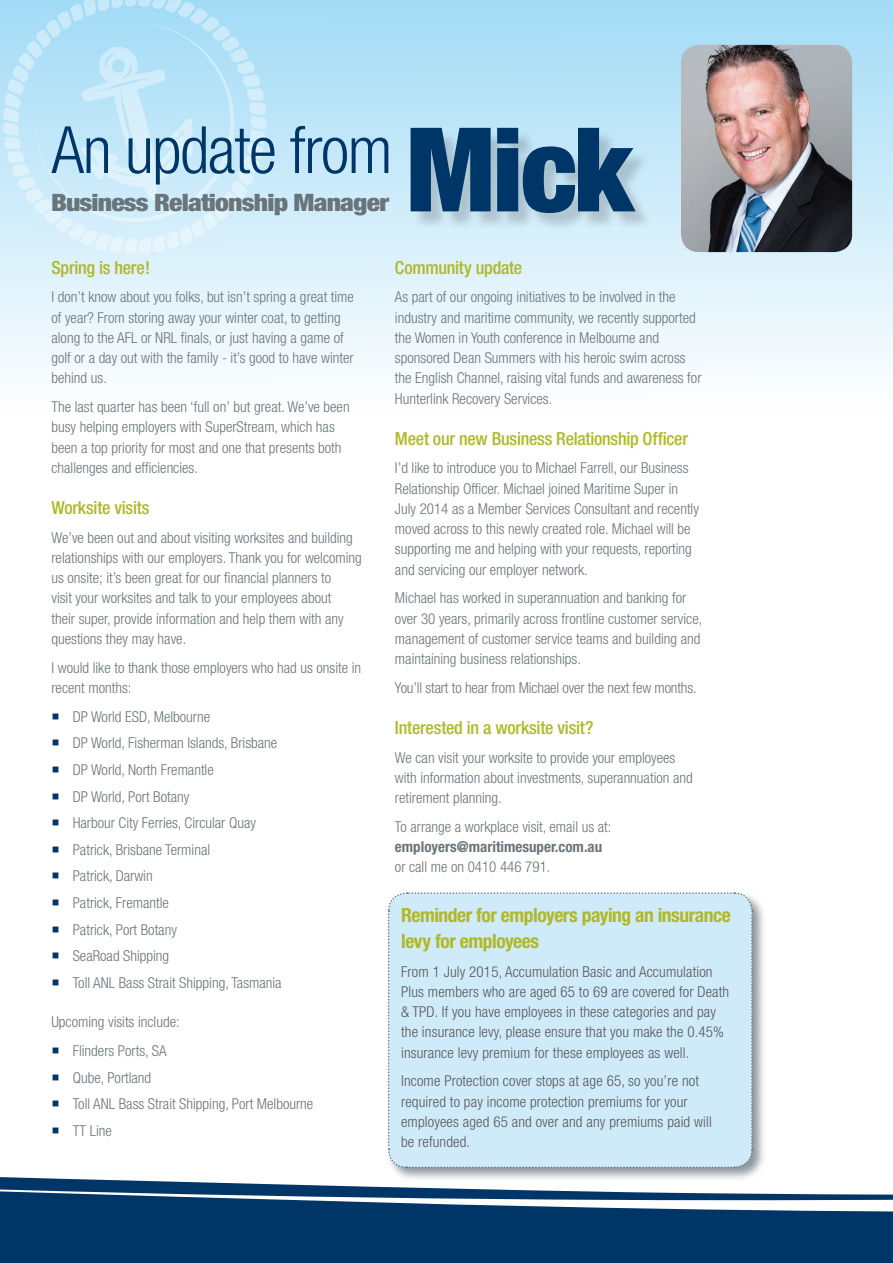
<style>
.page{position:relative;width:893px;height:1263px;background:#fff}
.page>*{position:absolute;margin:0;border:0;box-sizing:border-box;transform-origin:0 0}
.Headline_title{font:900 condensed 117px "Helvetica Neue";color:#003667}
.Head_1{font:300 condensed 65.25px "Helvetica Neue";letter-spacing:-.02em;color:#003667}
.Subhead_2_Bold{font:900 condensed 24px "Helvetica Neue";letter-spacing:-.03em;color:#6a757b;scale:1.15 1}
.Head_2{font:700 condensed 19.5px/25.5px "Helvetica Neue";letter-spacing:-.02em;color:#afb825}
.Head_3{font:500 condensed 18px "Helvetica Neue";letter-spacing:-.015em;color:#afb825}
.t1{font:300 condensed 15px/20.2px "Helvetica Neue";color:#6a757b}
.t2{font:300 condensed 15px/20.2px "Helvetica Neue";letter-spacing:.01em;color:#57585a}
.s1{font-weight:700}
</style>
<div class="page">
<svg style="left:0;top:1177px;width:893px;height:86px;fill:#003667"></svg>
<div style="left:0;top:0;width:893px;height:421px;background:linear-gradient(to bottom,#a2dbf6,#fff)"></div>
<svg style="left:3px;top:0;width:264px;height:254px;background:#c3e7f8"></svg>
<img style="left:681px;top:45px;width:171px;height:207px">
<div style="left:413px;top:130px;width:240px;height:102px;background:#231f20;opacity:.2"></div>
<div style="left:386px;top:891px;width:380px;height:291px;background:#6a757b;opacity:.75"></div>
<div style="left:387px;top:891px;width:366px;height:278px;background:#cfebfa"></div>
<p class="Head_1" style="left:51px;top:113px;width:342px">An update from</p>
<p class="Headline_title" style="left:406px;top:98px;width:228px">Mick</p>
<p class="Subhead_2_Bold" style="left:51px;top:188px;width:295px">Business Relationship Manager</p>
<p class="Head_3" style="left:51px;top:256px;width:100px">Spring is here!</p>
<p class="t1" style="left:51px;top:287px;width:304px">I don’t know about you folks, but isn’t spring a great time of year? From storing away your winter coat, to getting along to the AFL or NRL finals, or just having a game of golf or a day out with the family - it’s good to have winter behind us.</p>
<p class="t1" style="left:51px;top:396px;width:300px">The last quarter has been ‘full on’ but great. We’ve been busy helping employers with SuperStream, which has been a top priority for most and one that presents both challenges and efficiencies.</p>
<p class="Head_3" style="left:51px;top:497px;width:100px">Worksite visits</p>
<p class="t1" style="left:51px;top:527px;width:312px">We’ve been out and about visiting worksites and building relationships with our employers. Thank you for welcoming us onsite; it’s been great for our financial planners to<br>visit your worksites and talk to your employees about<br>their super, provide information and help them with any questions they may have.</p>
<p class="t1" style="left:51px;top:657px;width:311px">I would like to thank those employers who had us onsite in recent months:</p>
<p class="t1" style="left:73px;top:706px;width:139px">DP World ESD, Melbourne</p>
<p class="t1" style="left:73px;top:733px;width:206px">DP World, Fisherman Islands, Brisbane</p>
<p class="t1" style="left:73px;top:759px;width:143px">DP World, North Fremantle</p>
<p class="t1" style="left:73px;top:786px;width:118px">DP World, Port Botany</p>
<p class="t1" style="left:73px;top:812px;width:185px">Harbour City Ferries, Circular Quay</p>
<p class="t1" style="left:73px;top:839px;width:139px">Patrick, Brisbane Terminal</p>
<p class="t1" style="left:73px;top:866px;width:81px">Patrick, Darwin</p>
<p class="t1" style="left:73px;top:892px;width:98px">Patrick, Fremantle</p>
<p class="t1" style="left:73px;top:919px;width:106px">Patrick, Port Botany</p>
<p class="t1" style="left:73px;top:946px;width:98px">SeaRoad Shipping</p>
<p class="t1" style="left:73px;top:972px;width:210px">Toll ANL Bass Strait Shipping, Tasmania</p>
<p class="t1" style="left:51px;top:1012px;width:130px">Upcoming visits include:</p>
<p class="t1" style="left:73px;top:1040px;width:95px">Flinders Ports, SA</p>
<p class="t1" style="left:73px;top:1067px;width:80px">Qube, Portland</p>
<p class="t1" style="left:73px;top:1094px;width:242px">Toll ANL Bass Strait Shipping, Port Melbourne</p>
<p class="t1" style="left:73px;top:1120px;width:41px">TT Line</p>
<p class="Head_3" style="left:395px;top:256px;width:129px">Community update</p>
<p class="t1" style="left:395px;top:287px;width:308px">As part of our ongoing initiatives to be involved in the industry and maritime community, we recently supported the Women in Youth conference in Melbourne and sponsored Dean Summers with his heroic swim across the English Channel, raising vital funds and awareness for Hunterlink Recovery Services.</p>
<p class="Head_3" style="left:395px;top:427px;width:295px">Meet our new Business Relationship Officer</p>
<p class="t1" style="left:395px;top:458px;width:305px">I’d like to introduce you to Michael Farrell, our Business Relationship Officer. Michael joined Maritime Super in July 2014 as a Member Services Consultant and recently moved across to this newly created role. Michael will be supporting me and helping with your requests, reporting and servicing our employer network.</p>
<p class="t1" style="left:395px;top:588px;width:309px">Michael has worked in superannuation and banking for over 30 years, primarily across frontline customer service, management of customer service teams and building and maintaining business relationships.</p>
<p class="t1" style="left:395px;top:677px;width:303px">You’ll start to hear from Michael over the next few months.</p>
<p class="Head_3" style="left:395px;top:717px;width:200px">Interested in a worksite visit?</p>
<p class="t1" style="left:395px;top:747px;width:299px">We can visit your worksite to provide your employees with information about investments, superannuation and retirement planning.</p>
<p class="t1" style="left:395px;top:816px;width:218px">To arrange a workplace visit, email us at: <span class="s1">employers@maritimesuper.com.au </span>or call me on 0410 446 791.</p>
<p class="Head_2" style="left:401px;top:902px;width:331px">Reminder for employers paying an insurance levy for employees</p>
<p class="t2" style="left:401px;top:961px;width:330px">From 1 July 2015, Accumulation Basic and Accumulation Plus members who are aged 65 to 69 are covered for Death &amp; TPD. If you have employees in these categories and pay the insurance levy, please ensure that you make the 0.45% insurance levy premium for these employees as well.</p>
<p class="t2" style="left:401px;top:1071px;width:312px">Income Protection cover stops at age 65, so you’re not required to pay income protection premiums for your employees aged 65 and over and any premiums paid will be refunded.</p>
</div>
